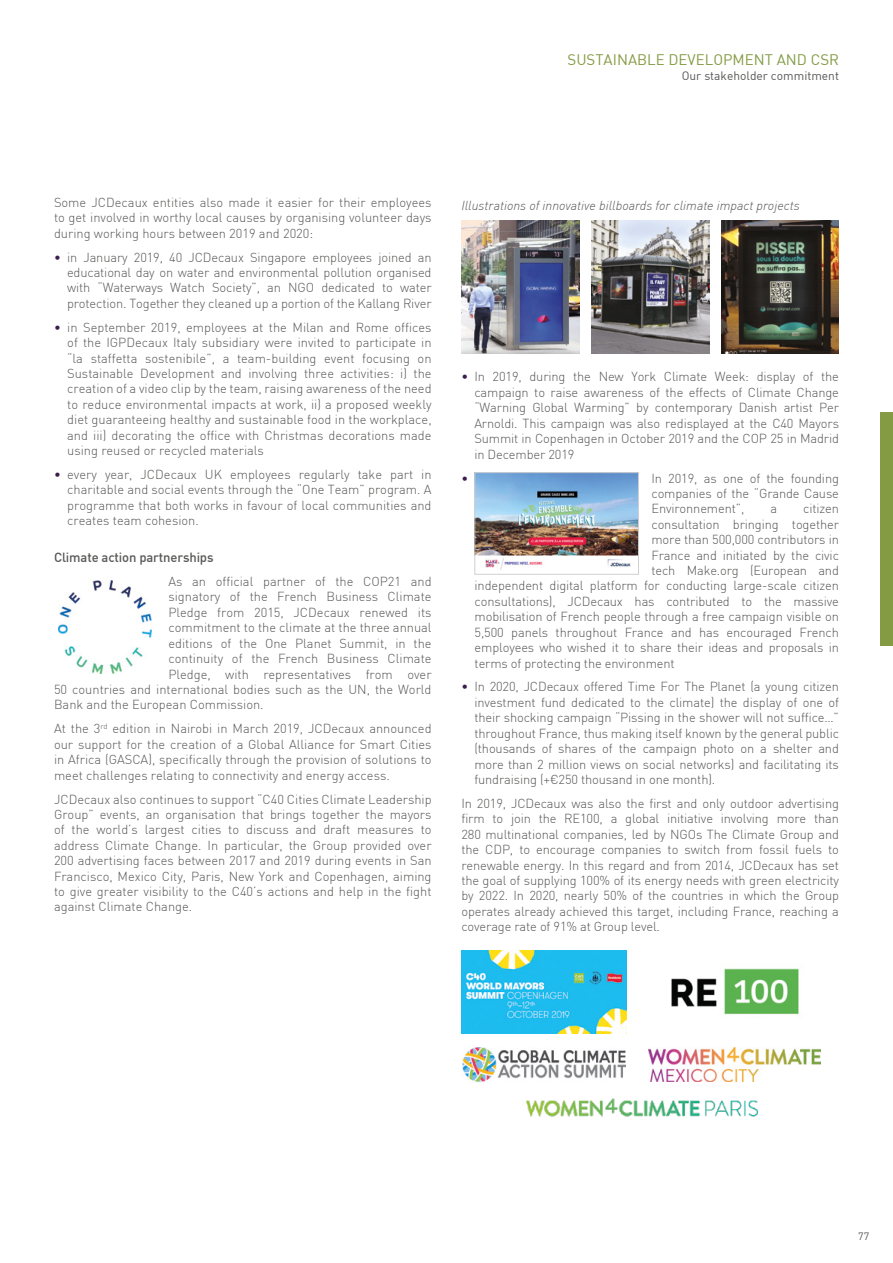
<style>
.page{position:relative;width:893px;height:1263px;background:#fff}
.page>*{position:absolute;margin:0;border:0;box-sizing:border-box;transform-origin:0 0}
.t1{font:15px "DIN";color:#849b44}
.N3{font:500 13.05px "DIN";letter-spacing:-.01em;color:#575756}
.TXT_COURANT{font:300 12.9px/15.5px "DIN";letter-spacing:-.01em;color:#575756;text-align:justify}
.TXT_COURANT-2{font:italic 12.9px "DIN Light";color:#575756}
.t2{font:12.9px "DIN";color:#3b1e4e}
.Tetiere{font:12px "DIN";color:#575756}
.t3{font:10.5px "DIN";color:#575756}
.s1{font-weight:400;color:#3b1e4e}
</style>
<div class="page">
<div style="left:880px;top:412px;width:13px;height:233px;background:#849b44"></div>
<img style="left:58px;top:580px;width:94px;height:93px">
<img style="left:461px;top:221px;width:118px;height:132px">
<img style="left:591px;top:221px;width:118px;height:132px">
<img style="left:721px;top:221px;width:118px;height:132px">
<img style="left:477px;top:474px;width:160px;height:96px">
<div style="left:475px;top:472px;width:164px;height:102px;border:1px solid #d0d0d0"></div>
<img style="left:462px;top:1048px;width:164px;height:35px">
<img style="left:461px;top:951px;width:165px;height:82px">
<img style="left:671px;top:968px;width:128px;height:47px">
<img style="left:648px;top:1047px;width:173px;height:34px">
<img style="left:526px;top:1098px;width:233px;height:19px">
<p class="t1" style="left:567px;top:50px;width:273px">SUSTAINABLE DEVELOPMENT AND CSR</p>
<p class="Tetiere" style="left:682px;top:68px;width:159px">Our stakeholder commitment</p>
<p class="TXT_COURANT" style="left:54px;top:194px;width:379px">Some JCDecaux entities also made it easier for their employees to get involved in worthy local causes by organising volunteer days during working hours between 2019 and 2020:</p>
<p class="TXT_COURANT" style="left:67px;top:249px;width:366px;text-indent:-13px"><span class="s1">•</span> in January 2019, 40 JCDecaux Singapore employees joined an educational day on water and environmental pollution organised with “Waterways Watch Society”, an NGO dedicated to water protection. Together they cleaned up a portion of the Kallang River</p>
<p class="TXT_COURANT" style="left:67px;top:319px;width:366px;text-indent:-13px"><span class="s1">•</span> in September 2019, employees at the Milan and Rome offices of the IGPDecaux Italy subsidiary were invited to participate in “la staffetta sostenibile”, a team-building event focusing on Sustainable Development and involving three activities: i) the creation of a video clip by the team, raising awareness of the need to reduce environmental impacts at work, ii) a proposed weekly diet guaranteeing healthy and sustainable food in the workplace, and iii) decorating the office with Christmas decorations made using reused or recycled materials</p>
<p class="TXT_COURANT" style="left:67px;top:466px;width:366px;text-indent:-13px"><span class="s1">•</span> every year, JCDecaux UK employees regularly take part in charitable and social events through the “One Team” program. A programme that both works in favour of local communities and creates team cohesion.</p>
<p class="N3" style="left:54px;top:549px;width:161px">Climate action partnerships</p>
<p class="TXT_COURANT" style="left:168px;top:573px;width:265px">As an official partner of the COP21 and</p>
<p class="TXT_COURANT" style="left:168px;top:589px;width:265px">signatory of the French Business Climate</p>
<p class="TXT_COURANT" style="left:168px;top:604px;width:265px">Pledge from 2015, JCDecaux renewed its</p>
<p class="TXT_COURANT" style="left:168px;top:620px;width:265px">commitment to the climate at the three annual</p>
<p class="TXT_COURANT" style="left:168px;top:635px;width:265px">editions of the One Planet Summit, in the</p>
<p class="TXT_COURANT" style="left:168px;top:651px;width:265px">continuity of the French Business Climate</p>
<p class="TXT_COURANT" style="left:168px;top:666px;width:265px">Pledge, with representatives from over</p>
<p class="TXT_COURANT" style="left:54px;top:681px;width:379px">50 countries and international bodies such as the UN, the World</p>
<p class="TXT_COURANT" style="left:54px;top:697px;width:211px">Bank and the European Commission.</p>
<p class="TXT_COURANT" style="left:54px;top:721px;width:379px">At the 3<sup>rd</sup> edition in Nairobi in March 2019, JCDecaux announced our support for the creation of a Global Alliance for Smart Cities in Africa (GASCA), specifically through the provision of solutions to meet challenges relating to connectivity and energy access.</p>
<p class="TXT_COURANT" style="left:54px;top:791px;width:379px">JCDecaux also continues to support “C40 Cities Climate Leadership Group” events, an organisation that brings together the mayors of the world’s largest cities to discuss and draft measures to address Climate Change. In particular, the Group provided over 200 advertising faces between 2017 and 2019 during events in San Francisco, Mexico City, Paris, New York and Copenhagen, aiming to give greater visibility to the C40’s actions and help in the fight against Climate Change.</p>
<p class="TXT_COURANT-2" style="left:461px;top:197px;width:340px">Illustrations of innovative billboards for climate impact projects</p>
<p class="TXT_COURANT" style="left:474px;top:369px;width:366px;text-indent:-13px"><span class="s1">•</span> In 2019, during the New York Climate Week: display of the campaign to raise awareness of the effects of Climate Change “Warning Global Warming” by contemporary Danish artist Per Arnoldi. This campaign was also redisplayed at the C40 Mayors Summit in Copenhagen in October 2019 and the COP 25 in Madrid in December 2019</p>
<p class="t2" style="left:461px;top:470px;width:8px">•</p>
<p class="TXT_COURANT" style="left:651px;top:470px;width:189px">In 2019, as one of the founding companies of the “Grande Cause Environnement”,</p>
<p class="TXT_COURANT" style="left:770px;top:501px;width:8px">a</p>
<p class="TXT_COURANT" style="left:803px;top:501px;width:37px">citizen</p>
<p class="TXT_COURANT" style="left:651px;top:516px;width:189px">consultation bringing together</p>
<p class="TXT_COURANT" style="left:651px;top:532px;width:189px">more than 500,000 contributors in</p>
<p class="TXT_COURANT" style="left:651px;top:547px;width:189px">France and initiated by the civic</p>
<p class="TXT_COURANT" style="left:651px;top:562px;width:189px">tech Make.org (European and</p>
<p class="TXT_COURANT" style="left:475px;top:578px;width:366px">independent digital platform for conducting large-scale citizen</p>
<p class="TXT_COURANT" style="left:475px;top:593px;width:366px">consultations), JCDecaux has contributed to the massive</p>
<p class="TXT_COURANT" style="left:475px;top:609px;width:366px">mobilisation of French people through a free campaign visible on</p>
<p class="TXT_COURANT" style="left:475px;top:624px;width:366px">5,500 panels throughout France and has encouraged French</p>
<p class="TXT_COURANT" style="left:475px;top:640px;width:366px">employees who wished it to share their ideas and proposals in</p>
<p class="TXT_COURANT" style="left:475px;top:655px;width:201px">terms of protecting the environment</p>
<p class="TXT_COURANT" style="left:474px;top:679px;width:366px;text-indent:-13px"><span class="s1">•</span> In 2020, JCDecaux offered Time For The Planet (a young citizen investment fund dedicated to the climate) the display of one of their shocking campaign “Pissing in the shower will not suffice…” throughout France, thus making itself known by the general public (thousands of shares of the campaign photo on a shelter and more than 2 million views on social networks) and facilitating its fundraising (+€250 thousand in one month).</p>
<p class="TXT_COURANT" style="left:461px;top:795px;width:379px">In 2019, JCDecaux was also the first and only outdoor advertising firm to join the RE100, a global initiative involving more than 280 multinational companies, led by NGOs The Climate Group and the CDP, to encourage companies to switch from fossil fuels to renewable energy. In this regard and from 2014, JCDecaux has set the goal of supplying 100% of its energy needs with green electricity by 2022. In 2020, nearly 50% of the countries in which the Group operates already achieved this target, including France, reaching a coverage rate of 91% at Group level.</p>
<p class="t3" style="left:858px;top:1229px;width:12px">77</p>
</div>
